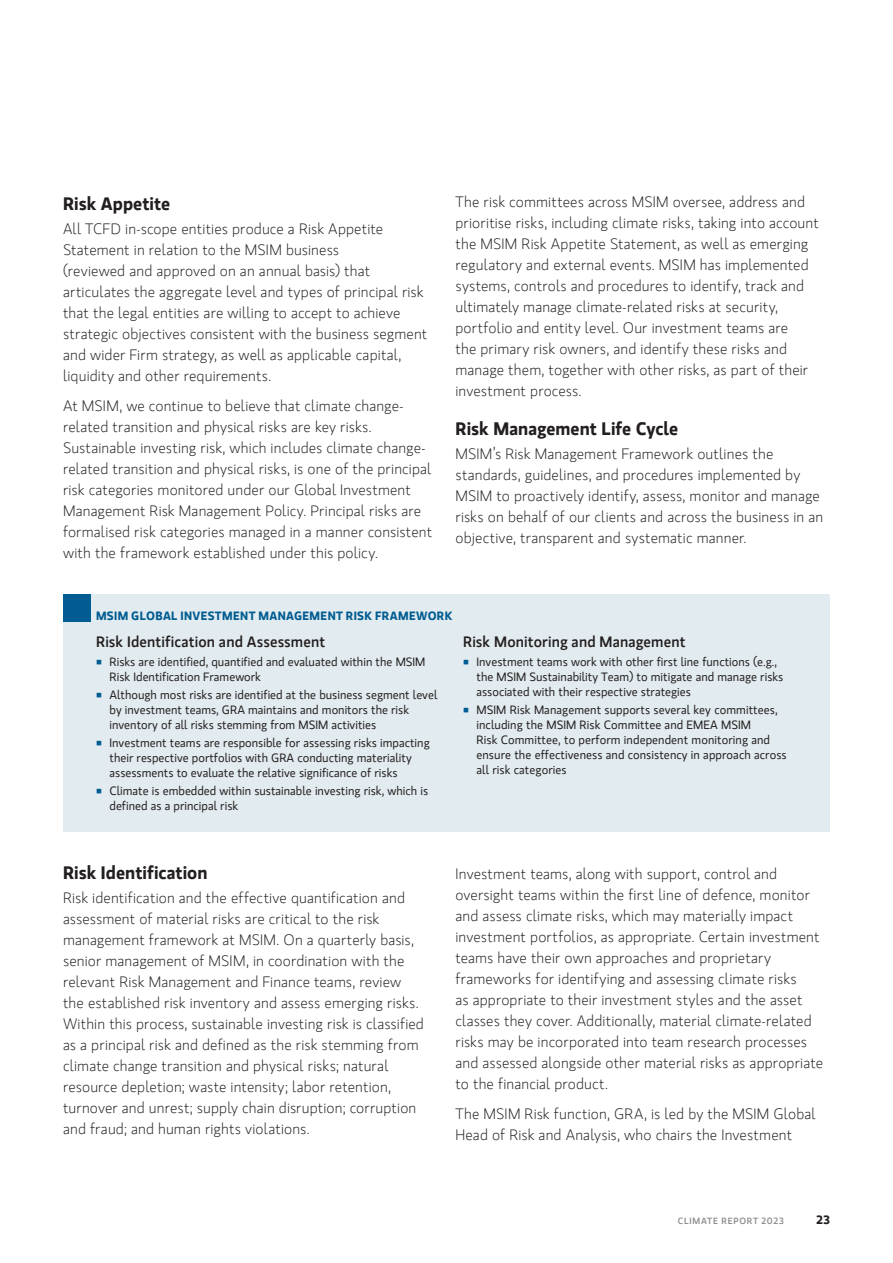
<style>
.page{position:relative;width:893px;height:1263px;background:#fff}
.page>*{position:absolute;margin:0;border:0;box-sizing:border-box;transform-origin:0 0}
.Body_Head{font:700 18px "MS Gloriola II Std";color:#231f20}
.Body_Light{font:300 15px/21px "MS Gloriola II Std";letter-spacing:.01em;color:#231f20}
.Sidebar_Head{font:500 15px "MS Gloriola II Std";letter-spacing:.01em;color:#231f20}
.t1{font:12px/15px "MS Gloriola II Std";color:#231f20}
.Sidebar_Head_Small_Blue{font:700 12px "MS Gloriola II Std";letter-spacing:.03em;color:#005c91}
.t2{font:700 12px "MS Gloriola II Std";color:#231f20}
.t3{font:500 9px "MS Gloriola II Std";letter-spacing:.085em;color:#8b8d90}
</style>
<div class="page">
<div style="left:63px;top:594px;width:767px;height:238px;background:#e2ebef"></div>
<div style="left:63px;top:594px;width:27px;height:27px;background:#005c91"></div>
<p class="Body_Head" style="left:63px;top:191px;width:109px">Risk Appetite</p>
<p class="Body_Light" style="left:63px;top:218px;width:366px">All TCFD in-scope entities produce a Risk Appetite Statement in relation to the MSIM business<br>(reviewed and approved on an annual basis) that articulates the aggregate level and types of principal risk that the legal entities are willing to accept to achieve strategic objectives consistent with the business segment and wider Firm strategy, as well as applicable capital, liquidity and other requirements.</p>
<p class="Body_Light" style="left:63px;top:395px;width:371px">At MSIM, we continue to believe that climate change&shy;related transition and physical risks are key risks.<br>Sustainable investing risk, which includes climate change&shy;related transition and physical risks, is one of the principal risk categories monitored under our Global Investment Management Risk Management Policy. Principal risks are formalised risk categories managed in a manner consistent with the framework established under this policy.</p>
<p class="Body_Light" style="left:455px;top:191px;width:365px">The risk committees across MSIM oversee, address and prioritise risks, including climate risks, taking into account the MSIM Risk Appetite Statement, as well as emerging regulatory and external events. MSIM has implemented systems, controls and procedures to identify, track and ultimately manage climate-related risks at security, portfolio and entity level. Our investment teams are<br>the primary risk owners, and identify these risks and manage them, together with other risks, as part of their investment process.</p>
<p class="Body_Head" style="left:455px;top:416px;width:224px">Risk Management Life Cycle</p>
<p class="Body_Light" style="left:455px;top:443px;width:369px">MSIM’s Risk Management Framework outlines the standards, guidelines, and procedures implemented by MSIM to proactively identify, assess, monitor and manage risks on behalf of our clients and across the business in an objective, transparent and systematic manner.</p>
<p class="Sidebar_Head_Small_Blue" style="left:96px;top:607px;width:358px">MSIM GLOBAL INVESTMENT MANAGEMENT RISK FRAMEWORK</p>
<p class="Sidebar_Head" style="left:96px;top:631px;width:231px">Risk Identification and Assessment</p>
<p class="t1" style="left:110px;top:654px;width:317px">Risks are identified, quantified and evaluated within the MSIM<br>Risk Identification Framework</p>
<p class="t1" style="left:110px;top:687px;width:329px">Although most risks are identified at the business segment level by investment teams, GRA maintains and monitors the risk inventory of all risks stemming from MSIM activities</p>
<p class="t1" style="left:110px;top:735px;width:322px">Investment teams are responsible for assessing risks impacting their respective portfolios with GRA conducting materiality assessments to evaluate the relative significance of risks</p>
<p class="t1" style="left:110px;top:783px;width:320px">Climate is embedded within sustainable investing risk, which is defined as a principal risk</p>
<p class="Sidebar_Head" style="left:463px;top:631px;width:224px">Risk Monitoring and Management</p>
<p class="t1" style="left:476px;top:654px;width:308px">Investment teams work with other first line functions (e.g., the MSIM Sustainability Team) to mitigate and manage risks associated with their respective strategies</p>
<p class="t1" style="left:476px;top:702px;width:312px">MSIM Risk Management supports several key committees, including the MSIM Risk Committee and EMEA MSIM<br>Risk Committee, to perform independent monitoring and ensure the effectiveness and consistency in approach across all risk categories</p>
<p class="Body_Head" style="left:63px;top:860px;width:146px">Risk Identification</p>
<p class="Body_Light" style="left:63px;top:887px;width:362px">Risk identification and the effective quantification and assessment of material risks are critical to the risk management framework at MSIM. On a quarterly basis, senior management of MSIM, in coordination with the relevant Risk Management and Finance teams, review the established risk inventory and assess emerging risks.<br>Within this process, sustainable investing risk is classified as a principal risk and defined as the risk stemming from climate change transition and physical risks; natural resource depletion; waste intensity; labor retention, turnover and unrest; supply chain disruption; corruption and fraud; and human rights violations.</p>
<p class="Body_Light" style="left:455px;top:863px;width:369px">Investment teams, along with support, control and oversight teams within the first line of defence, monitor and assess climate risks, which may materially impact investment portfolios, as appropriate. Certain investment teams have their own approaches and proprietary frameworks for identifying and assessing climate risks<br>as appropriate to their investment styles and the asset classes they cover. Additionally, material climate-related risks may be incorporated into team research processes and assessed alongside other material risks as appropriate to the financial product.</p>
<p class="Body_Light" style="left:455px;top:1103px;width:362px">The MSIM Risk function, GRA, is led by the MSIM Global<br>Head of Risk and Analysis, who chairs the Investment</p>
<p class="t3" style="left:678px;top:1215px;width:108px">CLIMATE REPORT 2023</p>
<p class="t2" style="left:817px;top:1211px;width:15px">23</p>
</div>
